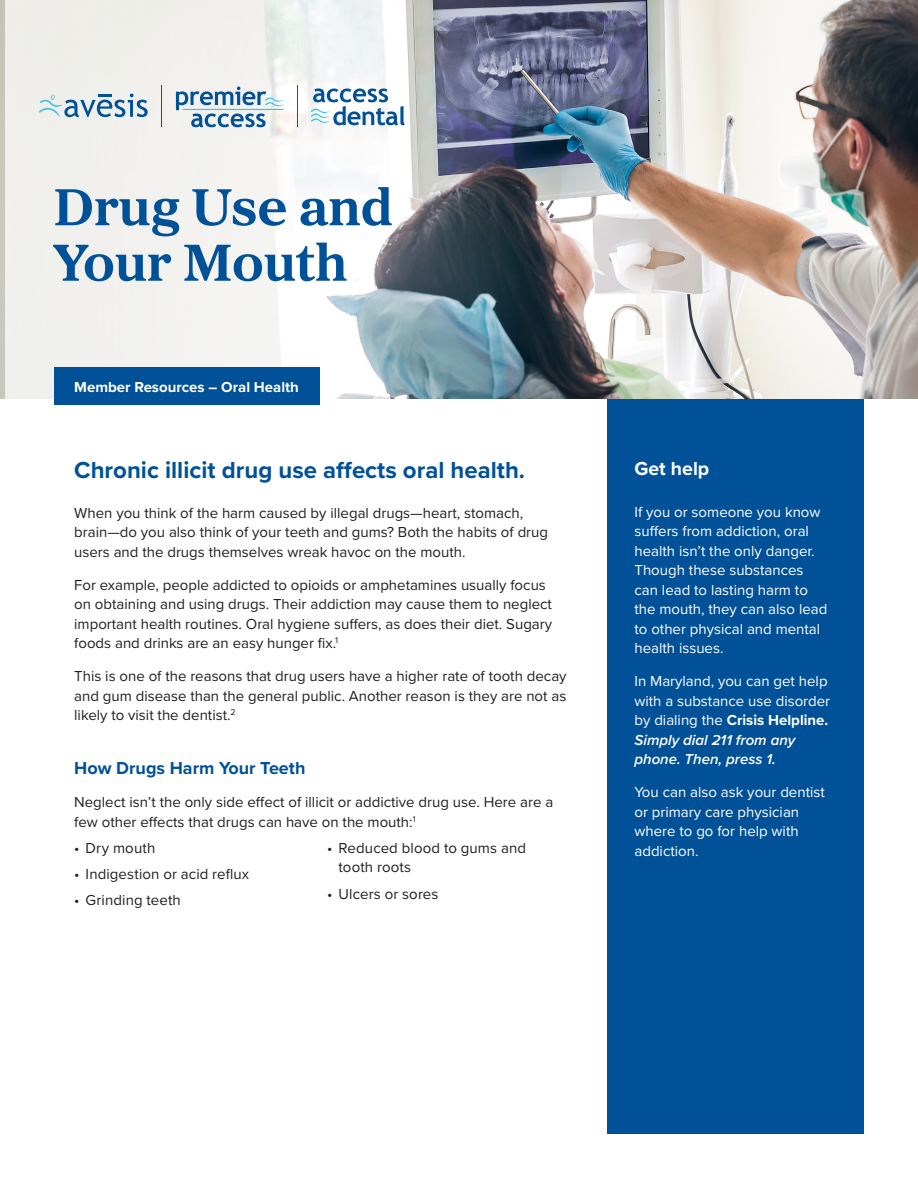
<style>
.page{position:relative;width:918px;height:1188px;background:#fff}
.page>*{position:absolute;margin:0;border:0;box-sizing:border-box;transform-origin:0 0}
.Body_text_-ProxNovReg_10_13{font:700 54px/55.5px "Proxima Sera";color:#015198}
.Subhead_-ProxNovBld_16_20{font:700 24px "Proxima Nova";color:#015198}
.t1{font:700 19.5px "Proxima Nova";color:#fff}
.Subhead_A_-ProxNovBld_12_14{font:700 18px "Proxima Nova";color:#015198}
.Body___PN_10_13{font:15px/19.5px "Proxima Nova";color:#231f20}
.Body___PN_10_13-2{font:15px/19.5px "Proxima Nova";color:#fff}
.t2{font:700 15px "Proxima Nova";color:#fff}
.s1{font-weight:700}
.s2{font-weight:600;font-style:italic}
</style>
<div class="page">
<div style="left:608px;top:399px;width:256px;height:735px;background:#015198"></div>
<img style="left:0;top:0;width:918px;height:398px">
<svg style="left:5px;top:0;width:513px;height:399px;fill:#f0f0ed"></svg>
<div style="left:54px;top:367px;width:266px;height:38px;background:#015198"></div>
<svg style="left:39px;top:94px;width:109px;height:23px;background:#acc5d5"></svg>
<svg style="left:176px;top:87px;width:108px;height:40px"></svg>
<hr style="left:161px;top:86px;width:1px;height:41px;background:#065398">
<hr style="left:297px;top:86px;width:1px;height:41px;background:#065398">
<svg style="left:311px;top:88px;width:94px;height:37px"></svg>
<p class="Body_text_-ProxNovReg_10_13" style="left:54px;top:177px;width:340px">Drug Use and<br>Your Mouth</p>
<p class="t2" style="left:74px;top:376px;width:226px">Member Resources – Oral Health</p>
<p class="Subhead_-ProxNovBld_16_20" style="left:74px;top:452px;width:452px">Chronic illicit drug use affects oral health.</p>
<p class="Body___PN_10_13" style="left:74px;top:502px;width:475px">When you think of the harm caused by illegal drugs—heart, stomach, brain—do you also think of your teeth and gums? Both the habits of drug users and the drugs themselves wreak havoc on the mouth.</p>
<p class="Body___PN_10_13" style="left:74px;top:574px;width:479px">For example, people addicted to opioids or amphetamines usually focus on obtaining and using drugs. Their addiction may cause them to neglect important health routines. Oral hygiene suffers, as does their diet. Sugary foods and drinks are an easy hunger fix.<sup>1</sup></p>
<p class="Body___PN_10_13" style="left:74px;top:666px;width:494px;text-align:justify">This is one of the reasons that drug users have a higher rate of tooth decay and gum disease than the general public. Another reason is they are not as likely to visit the dentist.<sup>2</sup></p>
<p class="Subhead_A_-ProxNovBld_12_14" style="left:74px;top:755px;width:233px">How Drugs Harm Your Teeth</p>
<p class="Body___PN_10_13" style="left:74px;top:792px;width:481px">Neglect isn’t the only side effect of illicit or addictive drug use. Here are a few other effects that drugs can have on the mouth:<sup>1</sup></p>
<p class="Body___PN_10_13" style="left:74px;top:838px;width:83px">• Dry mouth</p>
<p class="Body___PN_10_13" style="left:74px;top:864px;width:176px">• Indigestion or acid reflux</p>
<p class="Body___PN_10_13" style="left:74px;top:890px;width:108px">• Grinding teeth</p>
<p class="Body___PN_10_13" style="left:339px;top:838px;width:189px;text-indent:-11px">• Reduced blood to gums and tooth roots</p>
<p class="Body___PN_10_13" style="left:327px;top:883px;width:113px">• Ulcers or sores</p>
<p class="t1" style="left:634px;top:454px;width:76px">Get help</p>
<p class="Body___PN_10_13-2" style="left:634px;top:501px;width:194px">If you or someone you know suffers from addiction, oral health isn’t the only danger.<br>Though these substances can lead to lasting harm to the mouth, they can also lead to other physical and mental health issues.</p>
<p class="Body___PN_10_13-2" style="left:634px;top:671px;width:197px">In Maryland, you can get help with a substance use disorder by dialing the <span class="s1">Crisis Helpline.<br></span><span class="s2">Simply dial 211 from any phone. Then, press 1.</span></p>
<p class="Body___PN_10_13-2" style="left:634px;top:782px;width:192px">You can also ask your dentist or primary care physician where to go for help with addiction.</p>
</div>
